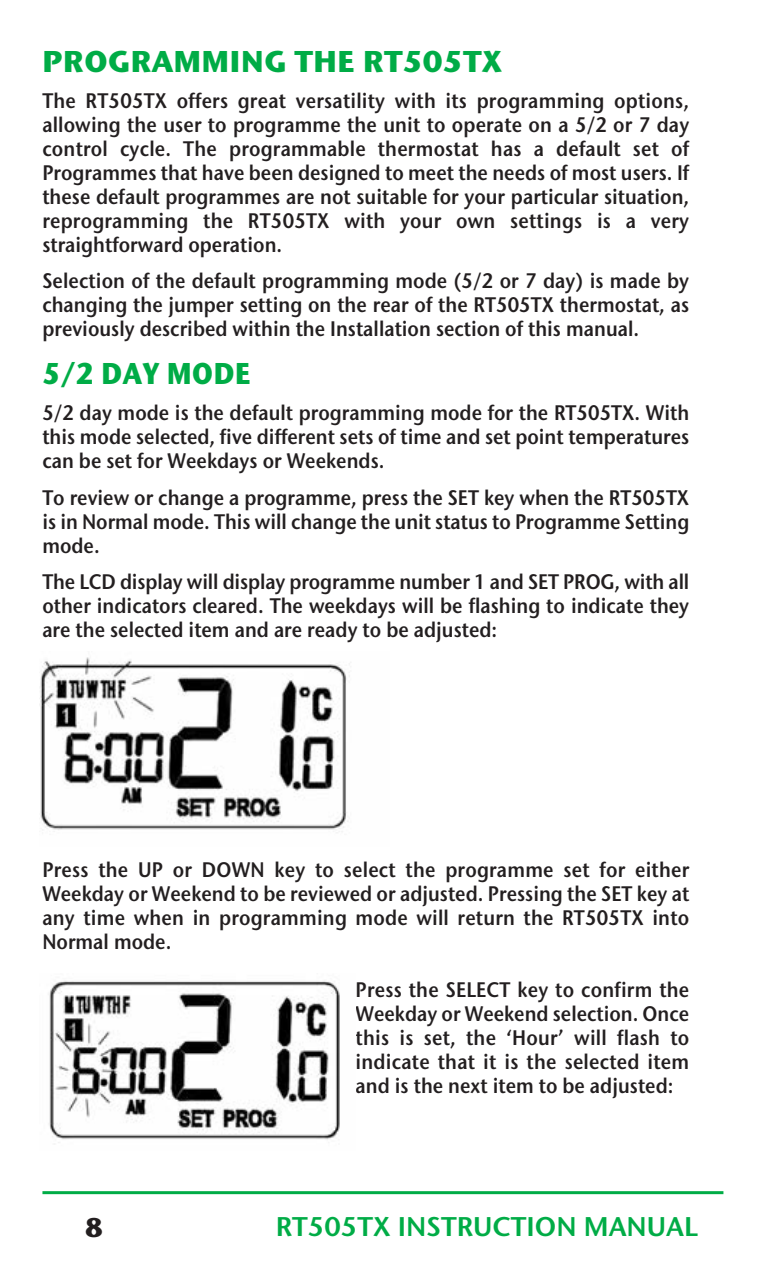
<style>
.page{position:relative;width:766px;height:1275px;background:#fff}
.page>*{position:absolute;margin:0;border:0;box-sizing:border-box;transform-origin:0 0}
.t1{font:700 30px "Stone Sans ITC";color:#00ac46}
.t2{font:700 30px "Stone Sans ITC";color:#00ac46;scale:.9 1}
.t3{font:27px "Stone Sans Sem ITCTT Semi";color:#00ac46}
.t4{font:700 27px "Stone Sans ITC";color:#231f20}
.t5{font:21px/24px "Stone Sans Sem ITCTT Semi";color:#231f20;text-align:justify;scale:.9 1}
</style>
<div class="page">
<img style="left:40px;top:657px;width:310px;height:175px">
<img style="left:49px;top:981px;width:291px;height:162px">
<hr style="left:42px;top:1190px;width:681px;height:3px;background:#00ac46">
<h1 class="t1" style="left:42px;top:50px;width:461px">PROGRAMMING THE RT505TX</h1>
<p class="t5" style="left:42px;top:91px;width:720px">The RT505TX offers great versatility with its programming options, allowing the user to programme the unit to operate on a 5/2 or 7 day control cycle. The programmable thermostat has a default set of Programmes that have been designed to meet the needs of most users. If these default programmes are not suitable for your particular situation, reprogramming the RT505TX with your own settings is a very straightforward operation.</p>
<p class="t5" style="left:42px;top:271px;width:720px">Selection of the default programming mode (5/2 or 7 day) is made by changing the jumper setting on the rear of the RT505TX thermostat, as previously described within the Installation section of this manual.</p>
<h1 class="t2" style="left:42px;top:362px;width:233px">5/2 DAY MODE</h1>
<p class="t5" style="left:42px;top:403px;width:720px">5/2 day mode is the default programming mode for the RT505TX. With this mode selected, five different sets of time and set point temperatures can be set for Weekdays or Weekends.</p>
<p class="t5" style="left:42px;top:487px;width:720px">To review or change a programme, press the SET key when the RT505TX is in Normal mode. This will change the unit status to Programme Setting mode.</p>
<p class="t5" style="left:42px;top:571px;width:720px">The LCD display will display programme number 1 and SET PROG, with all other indicators cleared. The weekdays will be flashing to indicate they are the selected item and are ready to be adjusted:</p>
<p class="t5" style="left:42px;top:859px;width:720px">Press the UP or DOWN key to select the programme set for either Weekday or Weekend to be reviewed or adjusted. Pressing the SET key at any time when in programming mode will return the RT505TX into Normal mode.</p>
<p class="t5" style="left:355px;top:979px;width:372px">Press the SELECT key to confirm the Weekday or Weekend selection. Once this is set, the ‘Hour’ will flash to indicate that it is the selected item and is the next item to be adjusted:</p>
<p class="t4" style="left:85px;top:1216px;width:20px">8</p>
<p class="t3" style="left:275px;top:1215px;width:423px">RT505TX INSTRUCTION MANUAL</p>
</div>
